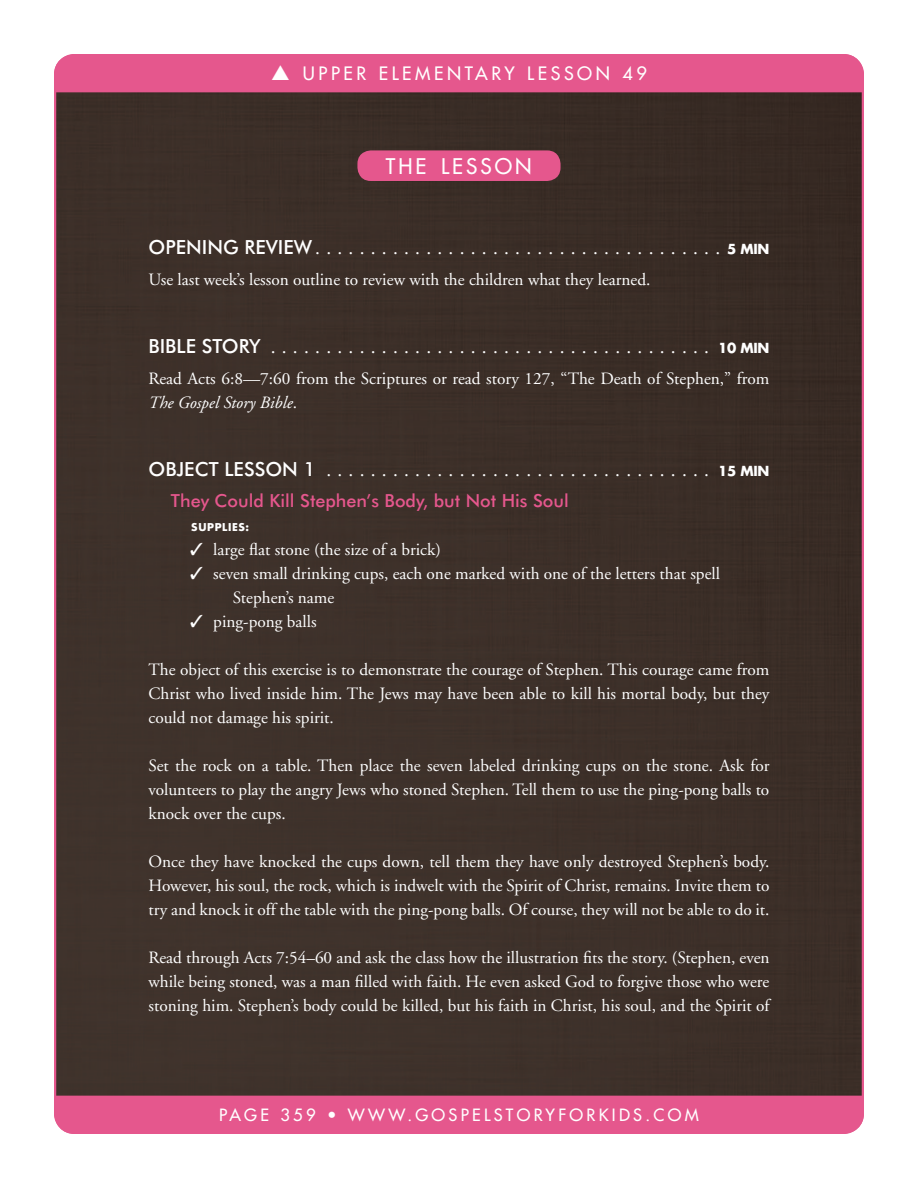
<style>
.page{position:relative;width:918px;height:1188px;background:#fff}
.page>*{position:absolute;margin:0;border:0;box-sizing:border-box;transform-origin:0 0}
.Head{font:21px "Futura";letter-spacing:.145em;color:#fff}
.SUB_1{font:19.5px "Adobe Garamond";color:#fff}
.LS_Subhead_2{font:500 18px "Futura BT";color:#e5578d}
.t1{font:18px "Futura";letter-spacing:.2em;color:#fff}
.TXT{font:17.25px/24px "Adobe Garamond";color:#fff;text-align:justify}
.t2{font:16.5px "Futura";letter-spacing:.2em;color:#fff}
.LS_Supply_List_Inden{font:700 10.5px "Futura";letter-spacing:.06em;color:#fff}
.s1{font-family:"Futura BT";font-weight:500}
.s2{font-family:"Futura";font-weight:700;font-size:13.5px}
.s3{font-style:italic}
</style>
<div class="page">
<div style="left:57px;top:92px;width:804px;height:1004px;background:#3d3029"></div>
<div style="left:54px;top:54px;width:810px;height:38px;background:#e5578d"></div>
<div style="left:54px;top:1096px;width:810px;height:38px;background:#e5578d"></div>
<div style="left:357px;top:150px;width:204px;height:31px;background:#e5578d;border-radius:14px"></div>
<p class="t1" style="left:271px;top:62px;width:377px">▲ UPPER ELEMENTARY LESSON 49</p>
<p class="Head" style="left:386px;top:153px;width:147px">THE LESSON</p>
<p class="SUB_1" style="left:148px;top:237px;width:623px"><span class="s1">OPENING REVIEW</span>..................................... <span class="s2">5 MIN</span></p>
<p class="TXT" style="left:148px;top:268px;width:504px">Use last week’s lesson outline to review with the children what they learned.</p>
<p class="SUB_1" style="left:148px;top:336px;width:623px"><span class="s1">BIBLE STORY</span> ........................................ <span class="s2">10 MIN</span></p>
<p class="TXT" style="left:148px;top:367px;width:622px">Read Acts 6:8—7:60 from the Scriptures or read story 127, “The Death of Stephen,” from<br><span class="s3">The Gospel Story Bible</span>.</p>
<p class="SUB_1" style="left:148px;top:459px;width:623px"><span class="s1">OBJECT LESSON 1</span> ................................... <span class="s2">15 MIN</span></p>
<p class="LS_Subhead_2" style="left:171px;top:489px;width:399px">They Could Kill Stephen’s Body, but Not His Soul</p>
<p class="LS_Supply_List_Inden" style="left:191px;top:520px;width:60px">SUPPLIES:</p>
<p class="TXT" style="left:190px;top:538px;width:252px">✓ large flat stone (the size of a brick)</p>
<p class="TXT" style="left:233px;top:562px;width:489px;text-indent:-43px">✓ seven small drinking cups, each one marked with one of the letters that spell<br>Stephen’s name</p>
<p class="TXT" style="left:190px;top:610px;width:128px">✓ ping-pong balls</p>
<p class="TXT" style="left:148px;top:658px;width:623px">The object of this exercise is to demonstrate the courage of Stephen. This courage came from Christ who lived inside him. The Jews may have been able to kill his mortal body, but they could not damage his spirit.</p>
<p class="TXT" style="left:148px;top:754px;width:622px">Set the rock on a table. Then place the seven labeled drinking cups on the stone. Ask for volunteers to play the angry Jews who stoned Stephen. Tell them to use the ping-pong balls to knock over the cups.</p>
<p class="TXT" style="left:148px;top:850px;width:623px">Once they have knocked the cups down, tell them they have only destroyed Stephen’s body.<br>However, his soul, the rock, which is indwelt with the Spirit of Christ, remains. Invite them to try and knock it off the table with the ping-pong balls. Of course, they will not be able to do it.</p>
<p class="TXT" style="left:148px;top:946px;width:623px">Read through Acts 7:54–60 and ask the class how the illustration fits the story. (Stephen, even while being stoned, was a man filled with faith. He even asked God to forgive those who were stoning him. Stephen’s body could be killed, but his faith in Christ, his soul, and the Spirit of</p>
<p class="t2" style="left:219px;top:1105px;width:481px">PAGE 359 • WWW.GOSPELSTORYFORKIDS.COM</p>
</div>
